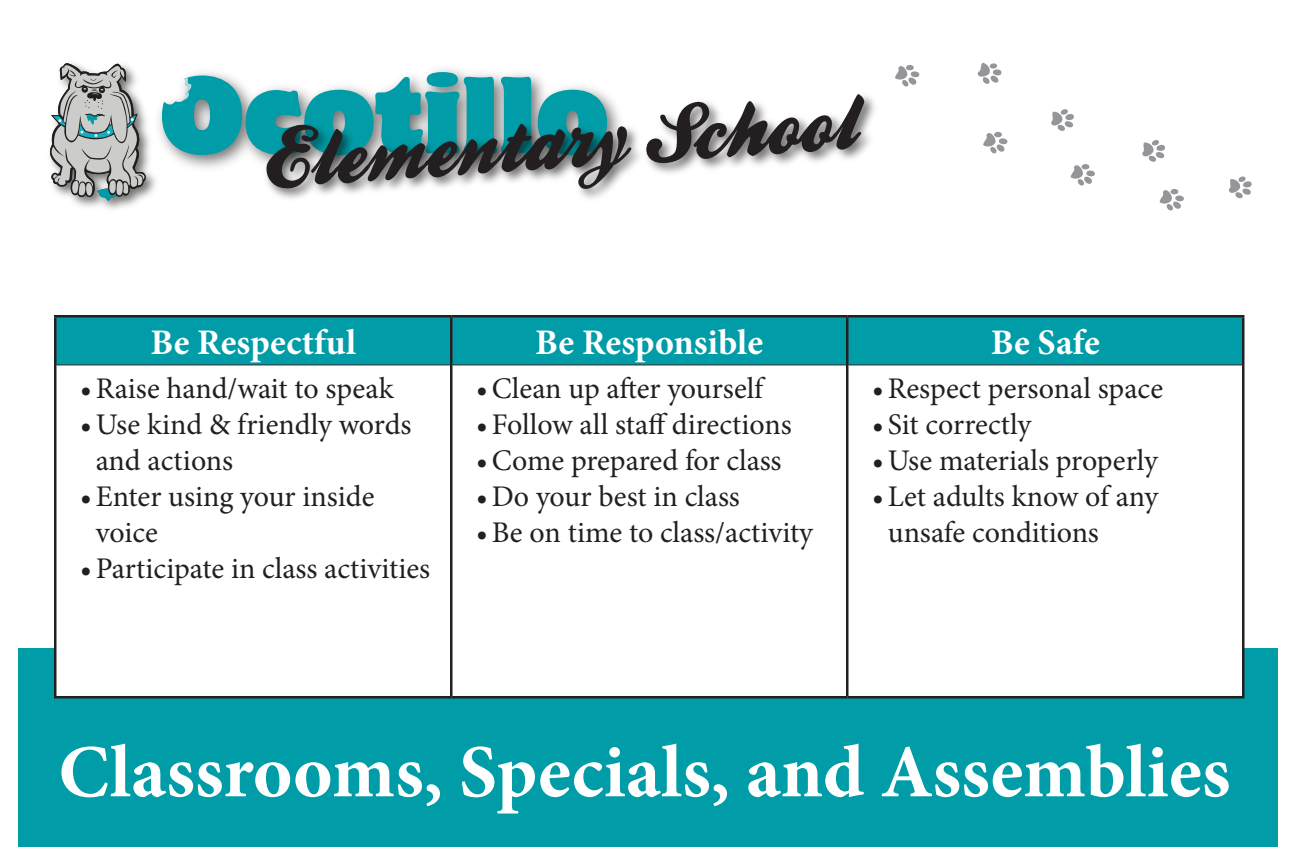
<style>
.page{position:relative;width:1296px;height:864px;background:#fff}
.page>*{position:absolute;margin:0;border:0;box-sizing:border-box;transform-origin:0 0}
.t1{font:700 75px "Minion Pro";color:#fff}
.t2{font:700 36px "Minion Pro";color:#fff}
.t3{font:30px/36px "Minion Pro";color:#231f20}
</style>
<div class="page">
<svg style="left:895px;top:64px;width:25px;height:23px"></svg>
<svg style="left:977px;top:62px;width:25px;height:22px"></svg>
<svg style="left:983px;top:131px;width:25px;height:23px"></svg>
<svg style="left:1051px;top:109px;width:23px;height:22px"></svg>
<svg style="left:1070px;top:164px;width:25px;height:22px"></svg>
<svg style="left:1142px;top:140px;width:23px;height:22px"></svg>
<svg style="left:1159px;top:189px;width:25px;height:22px"></svg>
<svg style="left:1229px;top:176px;width:23px;height:23px"></svg>
<img style="left:271px;top:95px;width:604px;height:104px">
<svg style="left:163px;top:72px;width:468px;height:117px"></svg>
<svg style="left:646px;top:94px;width:218px;height:69px"></svg>
<img style="left:49px;top:105px;width:114px;height:105px">
<svg style="left:50px;top:63px;width:96px;height:138px;background:#adb2b2"></svg>
<div style="left:18px;top:648px;width:1260px;height:198px;background:#009ca7"></div>
<div style="left:56px;top:318px;width:1186px;height:47px;background:#009ca7"></div>
<svg style="left:56px;top:366px;width:1186px;height:330px"></svg>
<hr style="left:56px;top:365px;width:394px;height:1px;background:#231f20">
<hr style="left:452px;top:365px;width:394px;height:1px;background:#231f20">
<hr style="left:848px;top:365px;width:394px;height:1px;background:#231f20">
<hr style="left:54px;top:315px;width:397px;height:3px;background:#231f20">
<hr style="left:54px;top:318px;width:2px;height:47px;background:#231f20">
<hr style="left:451px;top:315px;width:396px;height:3px;background:#231f20">
<hr style="left:450px;top:318px;width:2px;height:47px;background:#231f20">
<hr style="left:847px;top:315px;width:397px;height:3px;background:#231f20">
<hr style="left:846px;top:318px;width:2px;height:47px;background:#231f20">
<hr style="left:1242px;top:318px;width:2px;height:47px;background:#231f20">
<hr style="left:54px;top:365px;width:2px;height:331px;background:#231f20">
<hr style="left:450px;top:365px;width:2px;height:331px;background:#231f20">
<hr style="left:846px;top:365px;width:2px;height:331px;background:#231f20">
<hr style="left:1242px;top:365px;width:2px;height:331px;background:#231f20">
<hr style="left:54px;top:696px;width:397px;height:2px;background:#231f20">
<hr style="left:451px;top:696px;width:396px;height:2px;background:#231f20">
<hr style="left:847px;top:696px;width:397px;height:2px;background:#231f20">
<p class="t2" style="left:150px;top:317px;width:207px">Be Respectful</p>
<p class="t2" style="left:535px;top:317px;width:229px">Be Responsible</p>
<p class="t2" style="left:991px;top:317px;width:111px">Be Safe</p>
<p class="t3" style="left:80px;top:371px;width:315px">•Raise hand/wait to speak</p>
<p class="t3" style="left:96px;top:407px;width:317px;text-indent:-16px">•Use kind &amp; friendly words and actions</p>
<p class="t3" style="left:96px;top:479px;width:280px;text-indent:-16px">•Enter using your inside voice</p>
<p class="t3" style="left:80px;top:551px;width:352px">•Participate in class activities</p>
<p class="t3" style="left:476px;top:371px;width:289px">•Clean up after yourself</p>
<p class="t3" style="left:476px;top:407px;width:317px">• Follow all staff directions</p>
<p class="t3" style="left:476px;top:443px;width:307px">•Come prepared for class</p>
<p class="t3" style="left:476px;top:479px;width:265px">•Do your best in class</p>
<p class="t3" style="left:476px;top:515px;width:339px">•Be on time to class/activity</p>
<p class="t3" style="left:872px;top:371px;width:293px">•Respect personal space</p>
<p class="t3" style="left:872px;top:407px;width:161px">• Sit correctly</p>
<p class="t3" style="left:872px;top:443px;width:287px">•Use materials properly</p>
<p class="t3" style="left:888px;top:479px;width:272px;text-indent:-16px">• Let adults know of any unsafe conditions</p>
<h1 class="t1" style="left:58px;top:719px;width:1174px">Classrooms, Specials, and Assemblies</h1>
</div>
